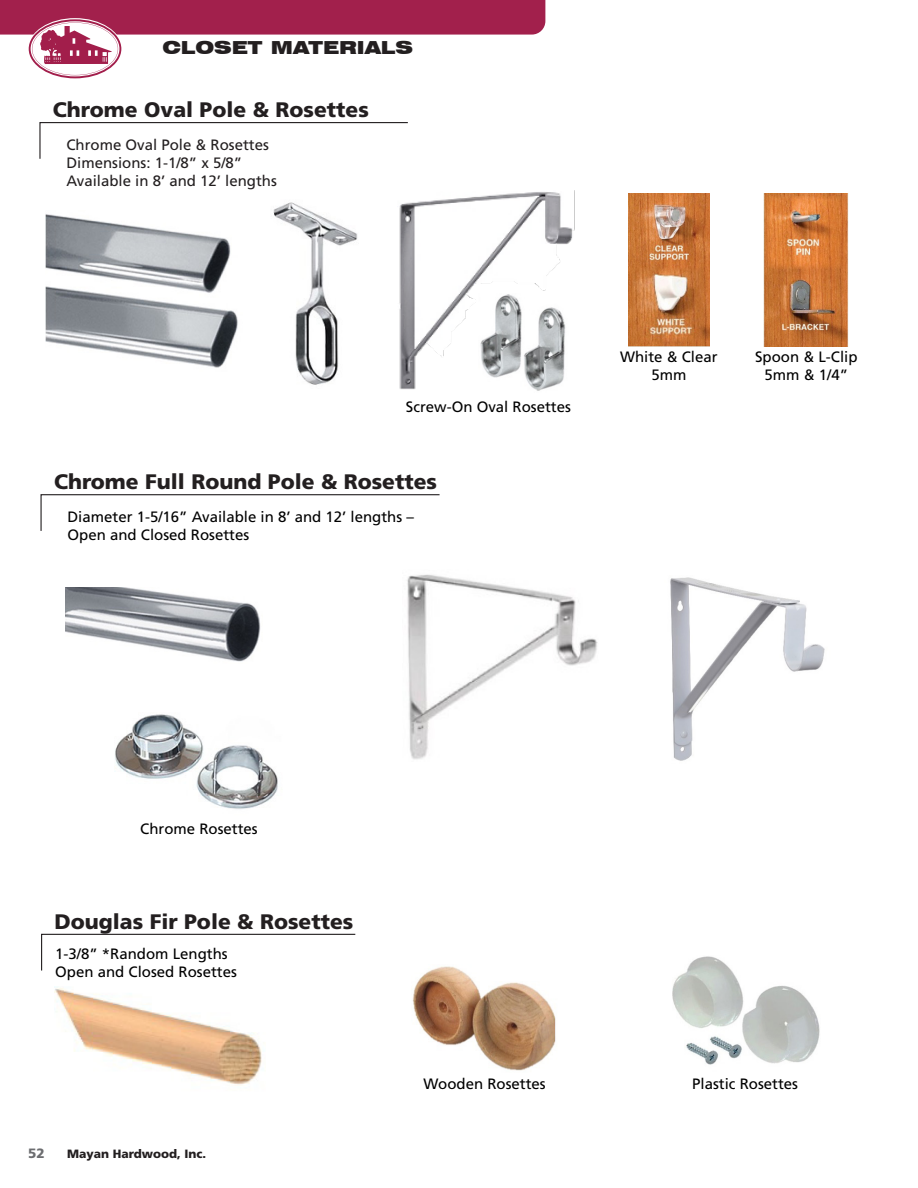
<style>
.page{position:relative;width:918px;height:1188px;background:#fff}
.page>*{position:absolute;margin:0;border:0;box-sizing:border-box;transform-origin:0 0}
.t1{font:900 21px "Frutiger";color:#231f20}
.t2{font:900 expanded 18px "Swiss 721 BT";color:#231f20}
.t3{font:15px/18px "Frutiger";color:#000}
.t4{font:15px/18px "Frutiger";color:#231f20}
.t5{font:900 13.5px "Frutiger";color:#6c6d70}
.t6{font:900 12px "Frutiger";color:#231f20}
</style>
<div class="page">
<svg style="left:0;top:0;width:545px;height:78px"></svg>
<svg style="left:39px;top:122px;width:369px;height:37px"></svg>
<svg style="left:41px;top:933px;width:315px;height:38px"></svg>
<div style="left:162px;top:40px;width:581px;height:38px;background:#fff"></div>
<img style="left:399px;top:191px;width:176px;height:199px">
<img style="left:45px;top:214px;width:193px;height:154px">
<img style="left:273px;top:202px;width:85px;height:183px">
<img style="left:407px;top:574px;width:191px;height:186px">
<img style="left:115px;top:714px;width:163px;height:95px">
<img style="left:55px;top:986px;width:207px;height:100px">
<img style="left:411px;top:966px;width:145px;height:105px">
<img style="left:670px;top:577px;width:155px;height:184px">
<img style="left:672px;top:956px;width:148px;height:109px">
<img style="left:628px;top:193px;width:82px;height:153px">
<img style="left:632px;top:268px;width:72px;height:74px">
<svg style="left:40px;top:494px;width:400px;height:37px"></svg>
<img style="left:478px;top:294px;width:90px;height:97px">
<img style="left:66px;top:587px;width:195px;height:75px">
<img style="left:764px;top:193px;width:85px;height:153px">
<img style="left:765px;top:196px;width:81px;height:72px">
<p class="t2" style="left:162px;top:36px;width:252px">CLOSET MATERIALS</p>
<p class="t1" style="left:53px;top:97px;width:317px">Chrome Oval Pole &amp; Rosettes</p>
<p class="t4" style="left:66px;top:136px;width:212px">Chrome Oval Pole &amp; Rosettes<br>Dimensions: 1-1/8” x 5/8”<br>Available in 8’ and 12’ lengths</p>
<p class="t3" style="left:406px;top:398px;width:167px">Screw-On Oval Rosettes</p>
<p class="t1" style="left:54px;top:469px;width:385px">Chrome Full Round Pole &amp; Rosettes</p>
<p class="t3" style="left:68px;top:508px;width:348px">Diameter 1-5/16” Available in 8’ and 12’ lengths –<br>Open and Closed Rosettes</p>
<p class="t3" style="left:620px;top:348px;width:99px;text-align:center">White &amp; Clear<br>5mm</p>
<p class="t3" style="left:755px;top:348px;width:104px;text-align:center">Spoon &amp; L-Clip<br>5mm &amp; 1/4”</p>
<p class="t3" style="left:140px;top:819px;width:119px">Chrome Rosettes</p>
<p class="t1" style="left:55px;top:908px;width:300px">Douglas Fir Pole &amp; Rosettes</p>
<p class="t3" style="left:55px;top:945px;width:183px">1-3/8” *Random Lengths<br>Open and Closed Rosettes</p>
<p class="t5" style="left:28px;top:1145px;width:18px">52</p>
<p class="t6" style="left:67px;top:1147px;width:141px">Mayan Hardwood, Inc.</p>
<p class="t3" style="left:424px;top:1074px;width:124px">Wooden Rosettes</p>
<p class="t3" style="left:692px;top:1074px;width:107px">Plastic Rosettes</p>
</div>
